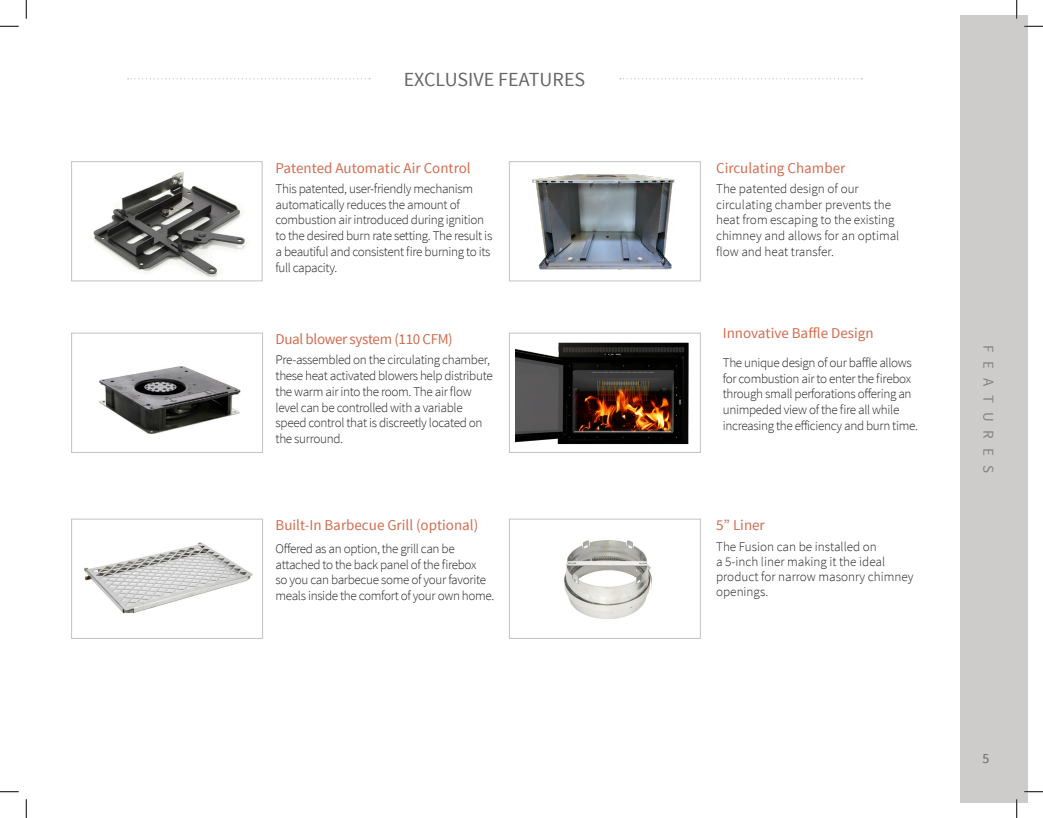
<style>
.page{position:relative;width:1043px;height:818px;background:#fff}
.page>*{position:absolute;margin:0;border:0;box-sizing:border-box;transform-origin:0 0}
.t1{font:20px "Source Sans Pro";color:#656666}
.t2{font:15px "Source Sans Pro";color:#d06c4f}
.t3{font:15px "Source Sans Pro";letter-spacing:-.025em;color:#d06c4f}
.t4{font:15px "Source Sans Pro";letter-spacing:.595em;color:#808285}
.t5{font:13.75px "Source Sans Pro";color:#656666}
.t6{font:300 13.12px/15.8px "Source Sans Pro";letter-spacing:-.025em;color:#231f20}
.t7{font:300 13.12px/15.8px "Source Sans Pro";color:#231f20}
</style>
<div class="page">
<div style="left:960px;top:15px;width:68px;height:787px;background:#ceccca"></div>
<img style="left:93px;top:172px;width:153px;height:106px">
<div style="left:71px;top:161px;width:191px;height:120px;border:1px solid #c0c2c3"></div>
<img style="left:532px;top:174px;width:143px;height:96px">
<div style="left:509px;top:161px;width:191px;height:120px;border:1px solid #c0c2c3"></div>
<img style="left:99px;top:366px;width:142px;height:68px">
<div style="left:71px;top:333px;width:192px;height:119px;border:1px solid #c0c2c3"></div>
<img style="left:84px;top:542px;width:169px;height:71px">
<div style="left:71px;top:518px;width:192px;height:120px;border:1px solid #c0c2c3"></div>
<img style="left:564px;top:540px;width:88px;height:79px">
<div style="left:509px;top:518px;width:191px;height:120px;border:1px solid #c0c2c3"></div>
<img style="left:515px;top:342px;width:174px;height:103px">
<div style="left:509px;top:333px;width:191px;height:119px;border:1px solid #c0c2c3"></div>
<svg style="left:620px;top:78px;width:242px;height:1px"></svg>
<svg style="left:128px;top:78px;width:242px;height:1px"></svg>
<svg style="left:0;top:25px;width:19px;height:2px"></svg>
<svg style="left:1024px;top:25px;width:18px;height:2px"></svg>
<svg style="left:0;top:791px;width:19px;height:1px"></svg>
<svg style="left:1024px;top:791px;width:18px;height:1px"></svg>
<svg style="left:25px;top:0;width:2px;height:19px"></svg>
<svg style="left:25px;top:799px;width:2px;height:19px"></svg>
<svg style="left:1016px;top:0;width:1px;height:19px"></svg>
<svg style="left:1015px;top:799px;width:2px;height:19px"></svg>
<p class="t1" style="left:404px;top:67px;width:183px">EXCLUSIVE FEATURES</p>
<p class="t2" style="left:275px;top:158px;width:197px">Patented Automatic Air Control</p>
<p class="t6" style="left:275px;top:181px;width:218px">This patented, user-friendly mechanism automatically reduces the amount of combustion air introduced during ignition to the desired burn rate setting. The result is a beautiful and consistent fire burning to its full capacity.</p>
<p class="t3" style="left:275px;top:330px;width:179px">Dual blower system (110 CFM)</p>
<p class="t6" style="left:275px;top:352px;width:219px">Pre-assembled on the circulating chamber, these heat activated blowers help distribute the warm air into the room. The air flow level can be controlled with a variable speed control that is discreetly located on the surround.</p>
<p class="t2" style="left:275px;top:515px;width:204px">Built-In Barbecue Grill (optional)</p>
<p class="t6" style="left:275px;top:540px;width:220px">Offered as an option, the grill can be attached to the back panel of the firebox<br>so you can barbecue some of your favorite meals inside the comfort of your own home.</p>
<p class="t2" style="left:716px;top:158px;width:131px">Circulating Chamber</p>
<p class="t7" style="left:716px;top:181px;width:185px">The patented design of our circulating chamber prevents the heat from escaping to the existing chimney and allows for an optimal flow and heat transfer.</p>
<p class="t2" style="left:722px;top:324px;width:152px">Innovative Baffle Design</p>
<p class="t6" style="left:722px;top:355px;width:197px">The unique design of our baffle allows for combustion air to enter the firebox through small perforations offering an unimpeded view of the fire all while increasing the efficiency and burn time.</p>
<p class="t2" style="left:716px;top:515px;width:50px">5” Liner</p>
<p class="t7" style="left:716px;top:539px;width:199px;line-height:15px">The Fusion can be installed on<br>a 5-inch liner making it the ideal product for narrow masonry chimney openings.</p>
<p class="t4" style="left:997px;top:345px;width:129px;rotate:90deg">FEATURES</p>
<p class="t5" style="left:982px;top:750px;width:8px">5</p>
</div>
